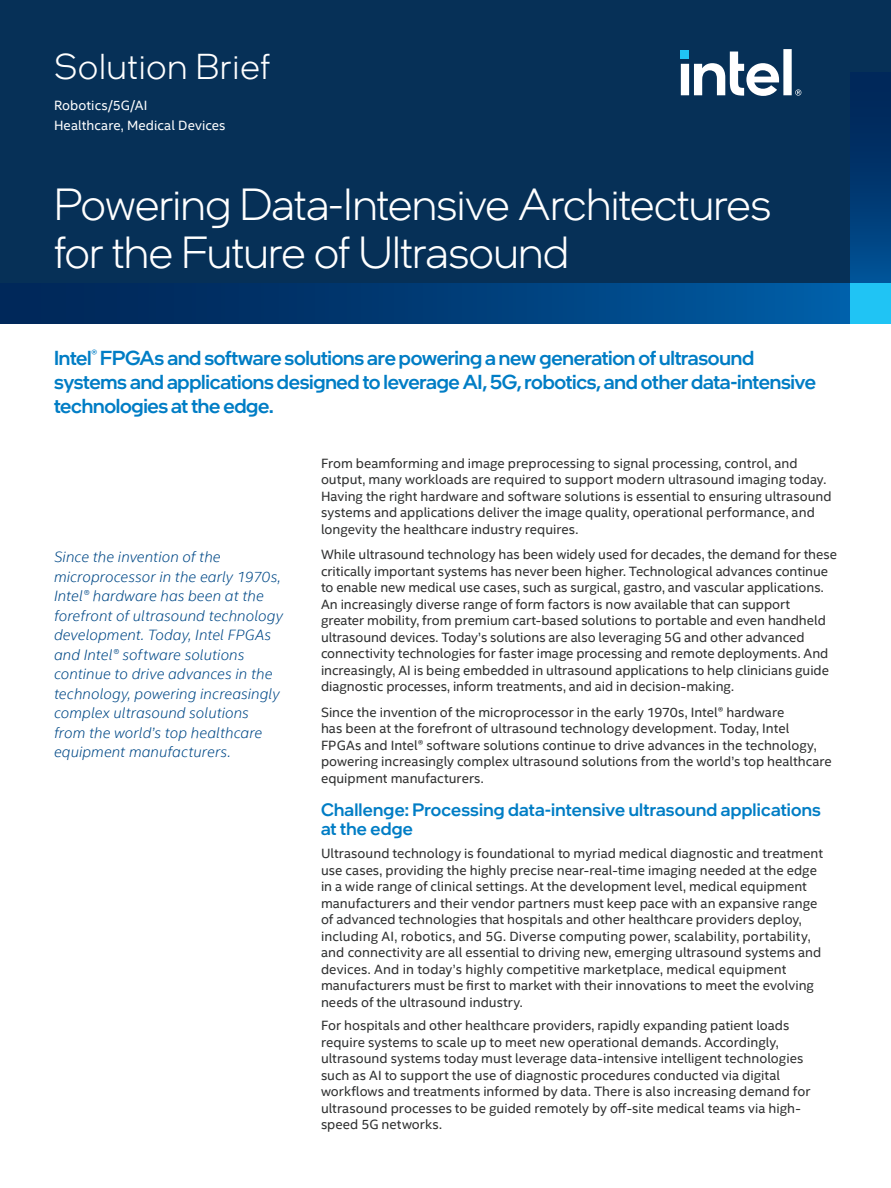
<style>
.page{position:relative;width:891px;height:1188px;background:#fff}
.page>*{position:absolute;margin:0;border:0;box-sizing:border-box;transform-origin:0 0}
.t1{font:300 45px/48px "Intel One Display";letter-spacing:-.01em;color:#fff}
.t2{font:300 36px "Intel One Display";letter-spacing:.025em;color:#fff}
.t3{font:500 20.25px/24px "Intel One Display";letter-spacing:-.015em;color:#007dc5}
.t4{font:500 18px/19.5px "Intel One Display";letter-spacing:.015em;color:#007dc5}
.t5{font:italic 300 15px/19.5px "Intel Clear";letter-spacing:.005em;color:#004987}
.t6{font:13.5px/16.5px "Intel Clear";color:#2e2f2f}
.t7{font:13.5px/19.2px "Intel Clear";letter-spacing:.01em;color:#fff}
</style>
<div class="page">
<div style="left:0;top:0;width:891px;height:324px;background:#063057"></div>
<svg style="left:681px;top:49px;width:121px;height:47px"></svg>
<div style="left:0;top:283px;width:891px;height:41px;background:linear-gradient(to right,#00214f,#005ea7)"></div>
<svg style="left:850px;top:138px;width:41px;height:146px"></svg>
<div style="left:850px;top:284px;width:41px;height:40px;background:#20c4f4"></div>
<h2 class="t2" style="left:54px;top:45px;width:217px">Solution Brief</h2>
<p class="t7" style="left:54px;top:96px;width:173px">Robotics/5G/AI<br>Healthcare, Medical Devices</p>
<h1 class="t1" style="left:54px;top:180px;width:719px">Powering Data-Intensive Architectures for the Future of Ultrasound</h1>
<h3 class="t3" style="left:54px;top:345px;width:764px">Intel<sup>®</sup> FPGAs and software solutions are powering a new generation of ultrasound systems and applications designed to leverage AI, 5G, robotics, and other data-intensive technologies at the edge.</h3>
<p class="t5" style="left:54px;top:547px;width:231px">Since the invention of the microprocessor in the early 1970s,<br>Intel® hardware has been at the forefront of ultrasound technology development. Today, Intel FPGAs and Intel® software solutions continue to drive advances in the technology, powering increasingly complex ultrasound solutions from the world’s top healthcare equipment manufacturers.</p>
<p class="t6" style="left:321px;top:455px;width:512px">From beamforming and image preprocessing to signal processing, control, and output, many workloads are required to support modern ultrasound imaging today.<br>Having the right hardware and software solutions is essential to ensuring ultrasound systems and applications deliver the image quality, operational performance, and longevity the healthcare industry requires.</p>
<p class="t6" style="left:321px;top:546px;width:517px">While ultrasound technology has been widely used for decades, the demand for these critically important systems has never been higher. Technological advances continue to enable new medical use cases, such as surgical, gastro, and vascular applications.<br>An increasingly diverse range of form factors is now available that can support<br>greater mobility, from premium cart-based solutions to portable and even handheld ultrasound devices. Today’s solutions are also leveraging 5G and other advanced connectivity technologies for faster image processing and remote deployments. And increasingly, AI is being embedded in ultrasound applications to help clinicians guide diagnostic processes, inform treatments, and aid in decision-making.</p>
<p class="t6" style="left:321px;top:703px;width:512px">Since the invention of the microprocessor in the early 1970s, Intel® hardware<br>has been at the forefront of ultrasound technology development. Today, Intel FPGAs and Intel® software solutions continue to drive advances in the technology, powering increasingly complex ultrasound solutions from the world’s top healthcare equipment manufacturers.</p>
<h3 class="t4" style="left:321px;top:799px;width:501px">Challenge: Processing data-intensive ultrasound applications at the edge</h3>
<p class="t6" style="left:321px;top:845px;width:504px">Ultrasound technology is foundational to myriad medical diagnostic and treatment use cases, providing the highly precise near-real-time imaging needed at the edge in a wide range of clinical settings. At the development level, medical equipment manufacturers and their vendor partners must keep pace with an expansive range of advanced technologies that hospitals and other healthcare providers deploy, including AI, robotics, and 5G. Diverse computing power, scalability, portability, and connectivity are all essential to driving new, emerging ultrasound systems and devices. And in today’s highly competitive marketplace, medical equipment manufacturers must be first to market with their innovations to meet the evolving needs of the ultrasound industry.</p>
<p class="t6" style="left:321px;top:1017px;width:491px">For hospitals and other healthcare providers, rapidly expanding patient loads require systems to scale up to meet new operational demands. Accordingly, ultrasound systems today must leverage data-intensive intelligent technologies such as AI to support the use of diagnostic procedures conducted via digital workflows and treatments informed by data. There is also increasing demand for ultrasound processes to be guided remotely by off-site medical teams via high&shy;speed 5G networks.</p>
</div>
